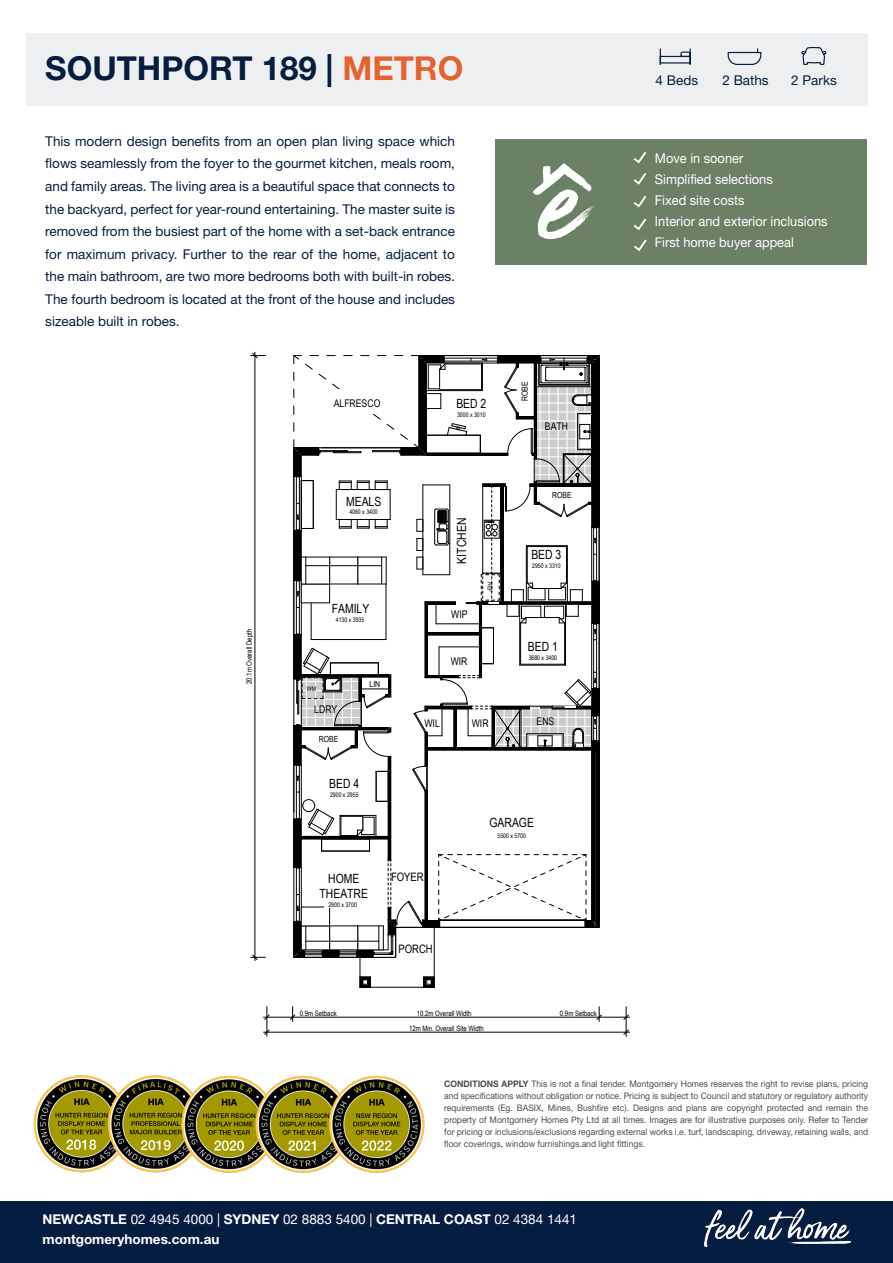
<style>
.page{position:relative;width:893px;height:1263px;background:#fff}
.page>*{position:absolute;margin:0;border:0;box-sizing:border-box;transform-origin:0 0}
.t1{font:700 33px "Helvetica Neue LT Pro";color:#051d40}
.Paragraph_Style_1{font:13.5px/22.5px "Helvetica Neue LT Pro";color:#071e3e;text-align:justify}
.t2{font:13.5px/21.1px "Helvetica Neue LT Pro";color:#fff;scale:.95 1}
.t3{font:13.5px "Helvetica Neue LT Pro";color:#fff}
.t4{font:700 13.5px "Helvetica Neue LT Pro";color:#fff}
.t5{font:13.5px "Helvetica Neue LT Pro";color:#051d40}
.t6{font:12.75px/14.9px "Arial Narrow";color:#000;text-align:center}
.t7{font:11.55px "Arial Narrow";color:#000}
.t8{font:10.5px "Arial Narrow";color:#000}
.t9{font:9px/12px "Helvetica Neue LT Pro";color:#4b4c4d;text-align:justify;scale:.95 1}
.t10{font:8.4px "Arial Narrow";color:#000}
.t11{font:7.35px "Arial Narrow";color:#000}
.t12{font:6.3px "Arial Narrow";letter-spacing:-.005em;color:#000}
.s1{color:#e36230}
.s2{font-weight:700}
</style>
<div class="page">
<img style="left:33px;top:1075px;width:392px;height:97px">
<div style="left:0;top:1201px;width:893px;height:62px;background:#051d40"></div>
<img style="left:705px;top:1208px;width:145px;height:38px">
<div style="left:26px;top:33px;width:842px;height:73px;background:#eeeff0"></div>
<svg style="left:659px;top:48px;width:32px;height:17px"></svg>
<svg style="left:727px;top:48px;width:35px;height:17px"></svg>
<svg style="left:801px;top:47px;width:26px;height:18px"></svg>
<hr style="left:255px;top:356px;width:1px;height:601px;background:#000">
<svg style="left:251px;top:352px;width:14px;height:6px"></svg>
<svg style="left:251px;top:954px;width:14px;height:7px"></svg>
<hr style="left:293px;top:1017px;width:306px;height:1px;background:#000">
<hr style="left:267px;top:1032px;width:359px;height:1px;background:#000">
<svg style="left:263px;top:1007px;width:32px;height:29px"></svg>
<svg style="left:596px;top:1007px;width:33px;height:29px"></svg>
<svg style="left:293px;top:355px;width:307px;height:633px"></svg>
<div style="left:495px;top:140px;width:372px;height:125px;background:#6a8165"></div>
<svg style="left:634px;top:152px;width:12px;height:11px"></svg>
<svg style="left:634px;top:173px;width:12px;height:12px"></svg>
<svg style="left:634px;top:196px;width:12px;height:11px"></svg>
<svg style="left:634px;top:219px;width:12px;height:11px"></svg>
<svg style="left:634px;top:239px;width:13px;height:12px"></svg>
<svg style="left:532px;top:163px;width:63px;height:76px"></svg>
<p class="t1" style="left:45px;top:47px;width:420px">SOUTHPORT 189 | <span class="s1">METRO</span></p>
<p class="Paragraph_Style_1" style="left:45px;top:130px;width:411px">This modern design benefits from an open plan living space which flows seamlessly from the foyer to the gourmet kitchen, meals room, and family areas. The living area is a beautiful space that connects to the backyard, perfect for year-round entertaining. The master suite is removed from the busiest part of the home with a set-back entrance for maximum privacy. Further to the rear of the home, adjacent to the main bathroom, are two more bedrooms both with built-in robes.<br>The fourth bedroom is located at the front of the house and includes sizeable built in robes.</p>
<p class="t11" style="left:244px;top:684px;width:57px;rotate:-90deg">20.1m Overall Depth</p>
<p class="t8" style="left:334px;top:395px;width:48px">ALFRESCO</p>
<p class="t6" style="left:346px;top:493px;width:37px">MEALS</p>
<p class="t12" style="left:349px;top:507px;width:30px">4060 x 3400</p>
<p class="t6" style="left:332px;top:600px;width:39px">FAMILY</p>
<p class="t12" style="left:336px;top:615px;width:30px">4130 x 3935</p>
<p class="t12" style="left:307px;top:684px;width:11px">WM</p>
<p class="t8" style="left:314px;top:701px;width:25px">LDRY</p>
<p class="t10" style="left:369px;top:678px;width:12px">LIN</p>
<p class="t6" style="left:456px;top:395px;width:32px">BED 2</p>
<p class="t12" style="left:457px;top:410px;width:30px">3000 x 3010</p>
<p class="t6" style="left:454px;top:563px;width:47px;rotate:-90deg">KITCHEN</p>
<p class="t8" style="left:451px;top:607px;width:18px">WIP</p>
<p class="t8" style="left:451px;top:653px;width:18px">WIR</p>
<p class="t12" style="left:495px;top:582px;width:12px;rotate:90deg">REF</p>
<p class="t10" style="left:519px;top:401px;width:21px;rotate:-90deg">ROBE</p>
<p class="t8" style="left:545px;top:419px;width:25px">BATH</p>
<p class="t10" style="left:552px;top:489px;width:21px">ROBE</p>
<p class="t6" style="left:531px;top:546px;width:32px">BED 3</p>
<p class="t12" style="left:532px;top:561px;width:30px">2950 x 3310</p>
<p class="t6" style="left:528px;top:639px;width:32px">BED 1</p>
<p class="t12" style="left:529px;top:653px;width:30px">3680 x 3400</p>
<p class="t10" style="left:319px;top:733px;width:21px">ROBE</p>
<p class="t6" style="left:329px;top:775px;width:32px">BED 4</p>
<p class="t12" style="left:330px;top:790px;width:30px">2900 x 2955</p>
<p class="t8" style="left:424px;top:715px;width:17px">WIL</p>
<p class="t6" style="left:320px;top:871px;width:50px">HOME<br>THEATRE</p>
<p class="t12" style="left:328px;top:900px;width:30px">2900 x 3700</p>
<p class="t7" style="left:391px;top:868px;width:34px">FOYER</p>
<p class="t7" style="left:398px;top:940px;width:36px">PORCH</p>
<p class="t8" style="left:472px;top:715px;width:18px">WIR</p>
<p class="t8" style="left:537px;top:713px;width:19px">ENS</p>
<p class="t6" style="left:489px;top:815px;width:46px">GARAGE</p>
<p class="t12" style="left:497px;top:831px;width:30px">5500 x 5700</p>
<p class="t11" style="left:300px;top:1008px;width:38px">0.9m Setback</p>
<p class="t11" style="left:417px;top:1008px;width:56px">10.2m Overall Width</p>
<p class="t11" style="left:560px;top:1008px;width:38px">0.9m Setback</p>
<p class="t11" style="left:409px;top:1023px;width:76px">12m Min. Overall Site Width</p>
<p class="t5" style="left:656px;top:71px;width:44px">4 Beds</p>
<p class="t5" style="left:722px;top:71px;width:48px">2 Baths</p>
<p class="t5" style="left:791px;top:71px;width:47px">2 Parks</p>
<h2 class="t2" style="left:655px;top:147px;width:183px">Move in sooner<br>Simplified selections<br>Fixed site costs<br>Interior and exterior inclusions<br>First home buyer appeal</h2>
<p class="t9" style="left:444px;top:1078px;width:448px"><span class="s2">CONDITIONS APPLY</span> This is not a final tender. Montgomery Homes reserves the right to revise plans, pricing and specifications without obligation or notice. Pricing is subject to Council and statutory or regulatory authority requirements (Eg. BASIX, Mines, Bushfire etc). Designs and plans are copyright protected and remain the property of Montgomery Homes Pty Ltd at all times. Images are for illustrative purposes only. Refer to Tender for pricing or inclusions/exclusions regarding external works i.e. turf, landscaping, driveway, retaining walls, and floor coverings, window furnishings.and light fittings.</p>
<p class="t3" style="left:43px;top:1211px;width:536px"><span class="s2">NEWCASTLE</span> 02 4945 4000 | <span class="s2">SYDNEY</span> 02 8883 5400 | <span class="s2">CENTRAL COAST</span> 02 4384 1441</p>
<p class="t4" style="left:43px;top:1230px;width:178px">montgomeryhomes.com.au</p>
</div>
